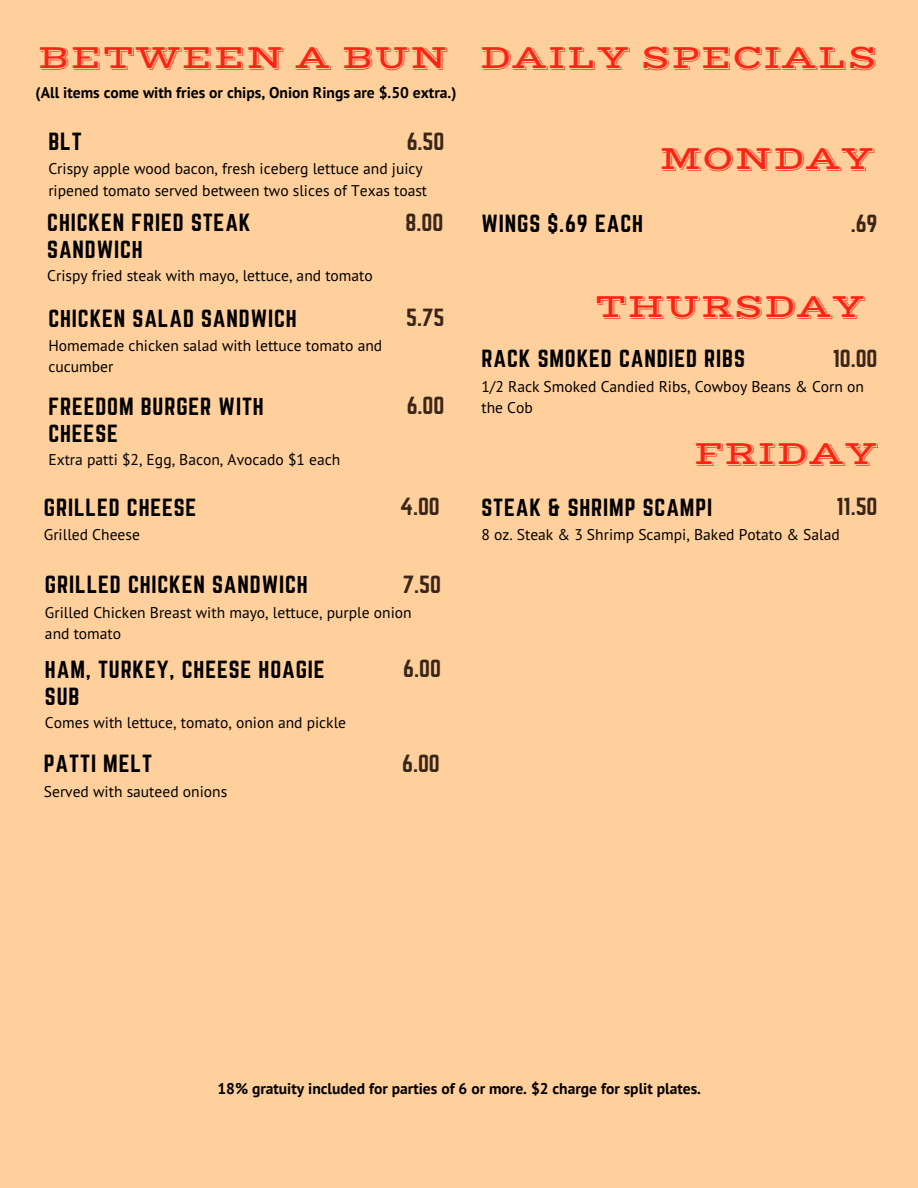
<style>
.page{position:relative;width:918px;height:1188px;background:#ffcf9c}
.page>*{position:absolute;margin:0;border:0;box-sizing:border-box;transform-origin:0 0}
.t1{font:34.2px "Vast Shadow";color:#ff2313}
.t2{font:21.75px/27px "Norwester";letter-spacing:.04em;color:#000}
.t3{font:21.75px "Norwester";color:#392618}
.t4{font:15.6px/21.3px "PT Sans";color:#000}
.t5{font:700 15.6px "PT Sans";color:#000}
</style>
<div class="page">
<h1 class="t1" style="left:38px;top:36px;width:841px">BETWEEN A BUN DAILY SPECIALS</h1>
<p class="t5" style="left:36px;top:82px;width:422px">(All items come with fries or chips, Onion Rings are $.50 extra.)</p>
<h2 class="t2" style="left:48px;top:129px;width:35px">BLT</h2>
<h2 class="t3" style="left:407px;top:131px;width:39px">6.50</h2>
<p class="t4" style="left:48px;top:158px;width:380px">Crispy apple wood bacon, fresh iceberg lettuce and juicy ripened tomato served between two slices of Texas toast</p>
<h2 class="t2" style="left:47px;top:210px;width:205px">CHICKEN FRIED STEAK<br>SANDWICH</h2>
<h2 class="t3" style="left:406px;top:212px;width:39px">8.00</h2>
<p class="t4" style="left:47px;top:265px;width:327px">Crispy fried steak with mayo, lettuce, and tomato</p>
<h2 class="t2" style="left:48px;top:306px;width:250px">CHICKEN SALAD SANDWICH</h2>
<h2 class="t3" style="left:406px;top:307px;width:40px">5.75</h2>
<p class="t4" style="left:48px;top:335px;width:335px">Homemade chicken salad with lettuce tomato and cucumber</p>
<h2 class="t2" style="left:48px;top:393px;width:217px">FREEDOM BURGER WITH<br>CHEESE</h2>
<h2 class="t3" style="left:407px;top:395px;width:39px">6.00</h2>
<p class="t4" style="left:48px;top:448px;width:293px">Extra patti $2, Egg, Bacon, Avocado $1 each</p>
<h2 class="t2" style="left:44px;top:495px;width:154px">GRILLED CHEESE</h2>
<h2 class="t3" style="left:400px;top:496px;width:41px">4.00</h2>
<p class="t4" style="left:44px;top:524px;width:98px">Grilled Cheese</p>
<h2 class="t2" style="left:45px;top:572px;width:264px">GRILLED CHICKEN SANDWICH</h2>
<h2 class="t3" style="left:403px;top:574px;width:40px">7.50</h2>
<p class="t4" style="left:45px;top:601px;width:368px">Grilled Chicken Breast with mayo, lettuce, purple onion and tomato</p>
<h2 class="t2" style="left:45px;top:657px;width:281px">HAM, TURKEY, CHEESE HOAGIE<br>SUB</h2>
<h2 class="t3" style="left:403px;top:658px;width:39px">6.00</h2>
<p class="t4" style="left:45px;top:711px;width:303px">Comes with lettuce, tomato, onion and pickle</p>
<h2 class="t2" style="left:44px;top:751px;width:110px">PATTI MELT</h2>
<h2 class="t3" style="left:402px;top:753px;width:39px">6.00</h2>
<p class="t4" style="left:44px;top:780px;width:185px">Served with sauteed onions</p>
<h1 class="t1" style="left:659px;top:138px;width:217px">MONDAY</h1>
<h2 class="t2" style="left:481px;top:211px;width:163px">WINGS $.69 EACH</h2>
<h2 class="t3" style="left:851px;top:213px;width:28px">.69</h2>
<h1 class="t1" style="left:595px;top:286px;width:272px">THURSDAY</h1>
<h2 class="t2" style="left:481px;top:346px;width:265px">RACK SMOKED CANDIED RIBS</h2>
<h2 class="t3" style="left:833px;top:348px;width:46px">10.00</h2>
<p class="t4" style="left:481px;top:375px;width:384px">1/2 Rack Smoked Candied Ribs, Cowboy Beans &amp; Corn on the Cob</p>
<h1 class="t1" style="left:694px;top:432px;width:185px">FRIDAY</h1>
<h2 class="t2" style="left:481px;top:495px;width:232px">STEAK &amp; SHRIMP SCAMPI</h2>
<h2 class="t3" style="left:836px;top:496px;width:43px">11.50</h2>
<p class="t4" style="left:481px;top:524px;width:360px">8 oz. Steak &amp; 3 Shrimp Scampi, Baked Potato &amp; Salad</p>
<p class="t5" style="left:217px;top:1078px;width:485px">18% gratuity included for parties of 6 or more. $2 charge for split plates.</p>
</div>
